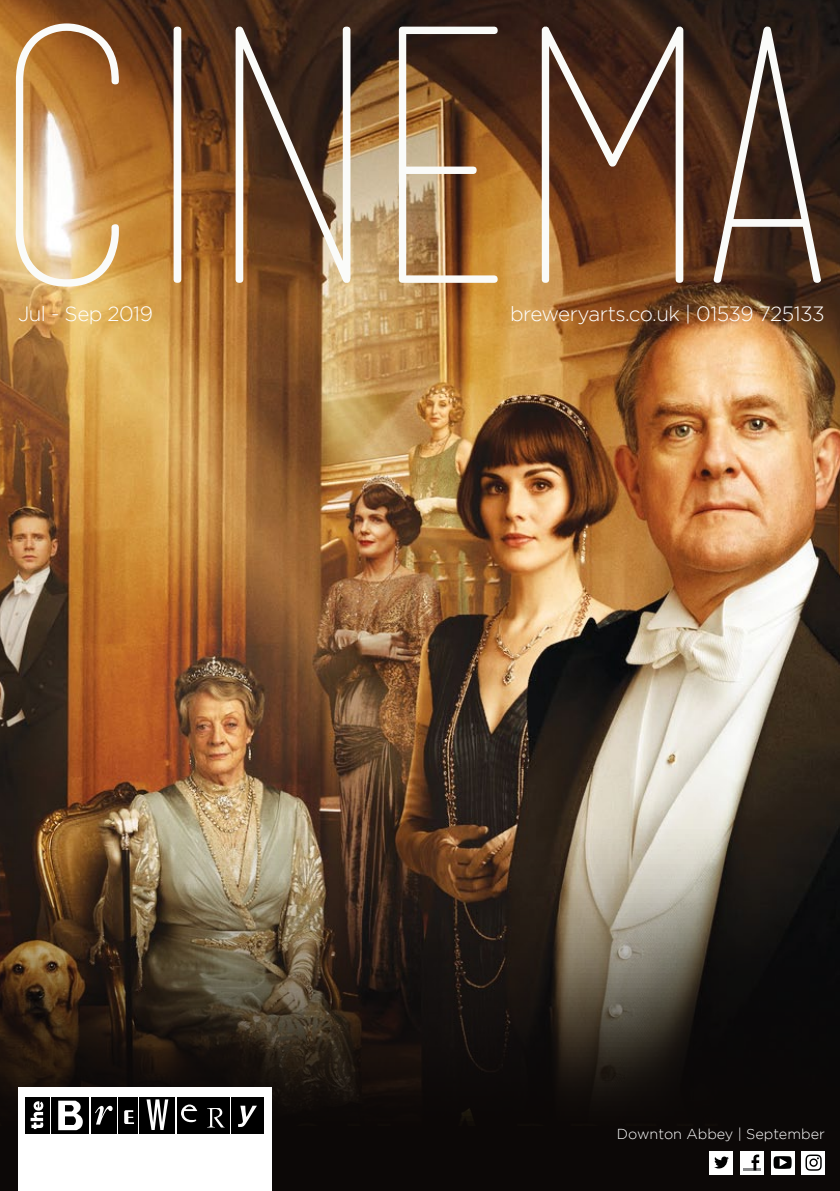
<style>
.page{position:relative;width:840px;height:1191px;background:#fff}
.page>*{position:absolute;margin:0;border:0;box-sizing:border-box;transform-origin:0 0}
.t1{font:100 352.4px "Mensch";letter-spacing:-.05em;color:#fafbf9}
.t2{font:300 20.6px "Gotham";letter-spacing:-.025em;color:#fff}
.t3{font:300 14.4px "Gotham";color:#fff}
</style>
<div class="page">
<img style="left:0;top:0;width:839px;height:1191px">
<div style="left:18px;top:1087px;width:253px;height:104px;background:#fff"></div>
<div style="left:140px;top:1097px;width:35px;height:36px;background:#000"></div>
<div style="left:26px;top:1097px;width:24px;height:36px;background:#000"></div>
<div style="left:202px;top:1097px;width:28px;height:36px;background:#000"></div>
<div style="left:231px;top:1097px;width:32px;height:36px;background:#000"></div>
<div style="left:177px;top:1097px;width:23px;height:36px;background:#000"></div>
<div style="left:118px;top:1097px;width:20px;height:36px;background:#000"></div>
<div style="left:51px;top:1097px;width:38px;height:36px;background:#000"></div>
<div style="left:91px;top:1097px;width:25px;height:36px;background:#000"></div>
<svg style="left:146px;top:1099px;width:22px;height:31px"></svg>
<svg style="left:238px;top:1105px;width:19px;height:22px"></svg>
<svg style="left:207px;top:1108px;width:17px;height:19px"></svg>
<svg style="left:181px;top:1104px;width:16px;height:18px"></svg>
<svg style="left:124px;top:1110px;width:10px;height:14px"></svg>
<svg style="left:95px;top:1105px;width:18px;height:19px"></svg>
<svg style="left:58px;top:1100px;width:25px;height:30px"></svg>
<svg style="left:31px;top:1101px;width:12px;height:28px"></svg>
<div style="left:709px;top:1151px;width:23px;height:23px;background:#fff"></div>
<svg style="left:714px;top:1156px;width:14px;height:12px"></svg>
<div style="left:740px;top:1151px;width:23px;height:23px;background:#fff"></div>
<hr style="left:743px;top:1168px;width:17px;height:3px;background:#878889">
<svg style="left:751px;top:1154px;width:7px;height:16px"></svg>
<div style="left:770px;top:1151px;width:23px;height:23px;background:#fff"></div>
<svg style="left:773px;top:1156px;width:18px;height:12px"></svg>
<div style="left:801px;top:1150px;width:23px;height:24px;background:#fff"></div>
<svg style="left:805px;top:1154px;width:16px;height:16px"></svg>
<h1 class="t1" style="left:-17px;top:-43px;width:860px">CINEMA</h1>
<p class="t2" style="left:18px;top:301px;width:136px">Jul - Sep 2019</p>
<p class="t2" style="left:510px;top:301px;width:316px">breweryarts.co.uk | 01539 725133</p>
<p class="t3" style="left:616px;top:1124px;width:209px">Downton Abbey | September</p>
</div>
